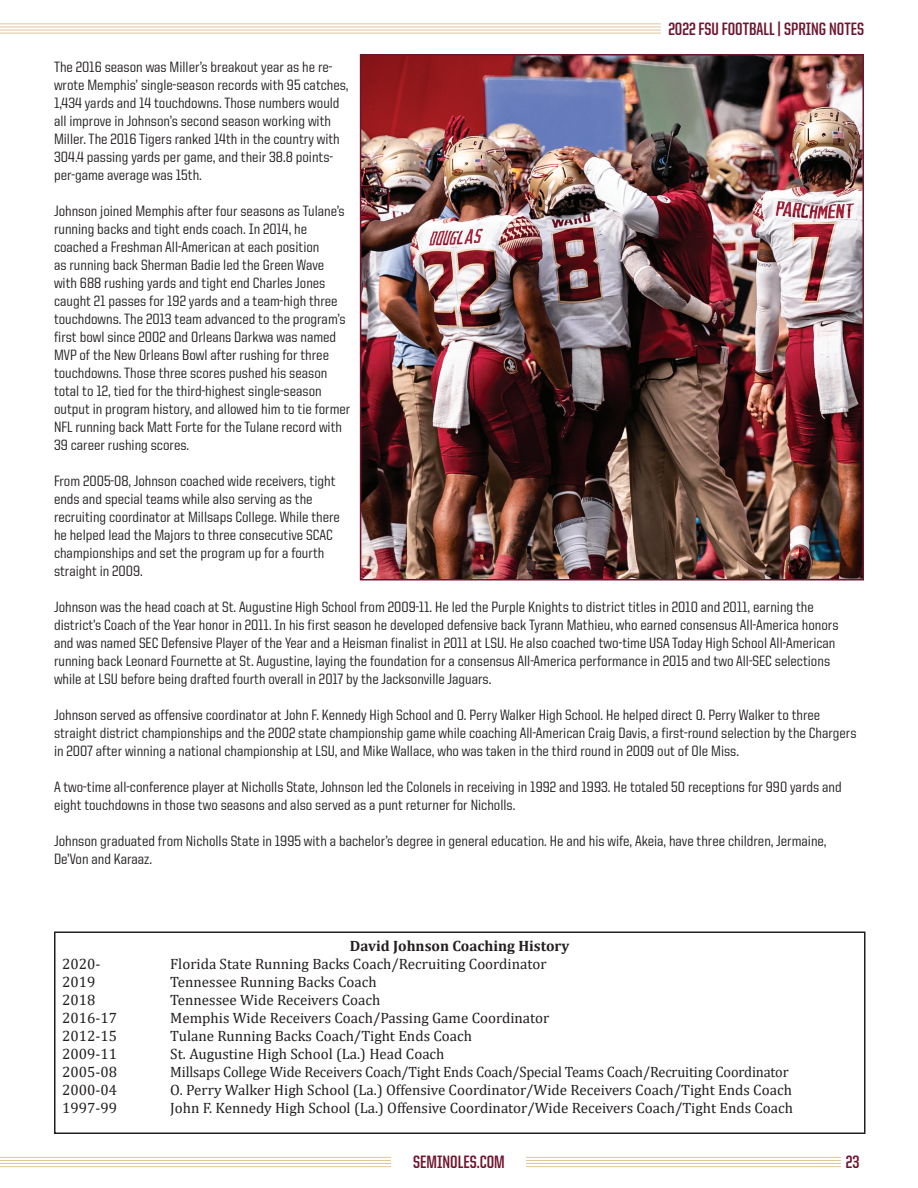
<style>
.page{position:relative;width:918px;height:1188px;background:#fff}
.page>*{position:absolute;margin:0;border:0;box-sizing:border-box;transform-origin:0 0}
.t1{font:700 18px "United Sans Cond";color:#6f1530}
.t2{font:500 15px/18px "United Sans Semi Cond";color:#231f20}
.t3{font:15px "Cambria";color:#231f20}
.t4{font:15px "Cambria";color:#231f20;scale:.96 1}
.t5{font:700 15px "Cambria";color:#231f20}
</style>
<div class="page">
<hr style="left:0;top:23px;width:850px;height:1px;background:#dfc79a">
<hr style="left:0;top:27px;width:850px;height:1px;background:#dfc79a">
<hr style="left:0;top:30px;width:850px;height:1px;background:#dfc79a">
<hr style="left:0;top:33px;width:850px;height:1px;background:#dfc79a">
<hr style="left:0;top:1157px;width:850px;height:1px;background:#dfc79a">
<hr style="left:0;top:1160px;width:850px;height:1px;background:#dfc79a">
<hr style="left:0;top:1163px;width:850px;height:1px;background:#dfc79a">
<hr style="left:0;top:1166px;width:850px;height:1px;background:#dfc79a">
<div style="left:662px;top:10px;width:202px;height:37px;background:#fff"></div>
<div style="left:841px;top:1134px;width:23px;height:54px;background:#fff"></div>
<div style="left:392px;top:1134px;width:134px;height:54px;background:#fff"></div>
<div style="left:54px;top:932px;width:812px;height:202px;border:2px solid #231f20"></div>
<img style="left:363px;top:57px;width:498px;height:520px">
<div style="left:360px;top:54px;width:504px;height:526px;border:2px solid #6f1530"></div>
<p class="t1" style="left:668px;top:20px;width:197px">2022 FSU FOOTBALL | SPRING NOTES</p>
<p class="t2" style="left:54px;top:58px;width:296px">The 2016 season was Miller’s breakout year as he re&shy;wrote Memphis’ single-season records with 95 catches, 1,434 yards and 14 touchdowns. Those numbers would all improve in Johnson’s second season working with Miller. The 2016 Tigers ranked 14th in the country with 304.4 passing yards per game, and their 38.8 points&shy;per-game average was 15th.</p>
<p class="t2" style="left:54px;top:202px;width:298px">Johnson joined Memphis after four seasons as Tulane’s running backs and tight ends coach. In 2014, he coached a Freshman All-American at each position<br>as running back Sherman Badie led the Green Wave with 688 rushing yards and tight end Charles Jones caught 21 passes for 192 yards and a team-high three touchdowns. The 2013 team advanced to the program’s first bowl since 2002 and Orleans Darkwa was named MVP of the New Orleans Bowl after rushing for three touchdowns. Those three scores pushed his season total to 12, tied for the third-highest single-season output in program history, and allowed him to tie former NFL running back Matt Forte for the Tulane record with 39 career rushing scores.</p>
<p class="t2" style="left:54px;top:472px;width:287px">From 2005-08, Johnson coached wide receivers, tight ends and special teams while also serving as the recruiting coordinator at Millsaps College. While there he helped lead the Majors to three consecutive SCAC championships and set the program up for a fourth straight in 2009.</p>
<p class="t2" style="left:54px;top:598px;width:786px">Johnson was the head coach at St. Augustine High School from 2009-11. He led the Purple Knights to district titles in 2010 and 2011, earning the district’s Coach of the Year honor in 2011. In his first season he developed defensive back Tyrann Mathieu, who earned consensus All-America honors and was named SEC Defensive Player of the Year and a Heisman finalist in 2011 at LSU. He also coached two-time USA Today High School All-American running back Leonard Fournette at St. Augustine, laying the foundation for a consensus All-America performance in 2015 and two All-SEC selections while at LSU before being drafted fourth overall in 2017 by the Jacksonville Jaguars.</p>
<p class="t2" style="left:54px;top:706px;width:804px">Johnson served as offensive coordinator at John F. Kennedy High School and O. Perry Walker High School. He helped direct O. Perry Walker to three straight district championships and the 2002 state championship game while coaching All-American Craig Davis, a first-round selection by the Chargers in 2007 after winning a national championship at LSU, and Mike Wallace, who was taken in the third round in 2009 out of Ole Miss.</p>
<p class="t2" style="left:54px;top:778px;width:789px">A two-time all-conference player at Nicholls State, Johnson led the Colonels in receiving in 1992 and 1993. He totaled 50 receptions for 990 yards and eight touchdowns in those two seasons and also served as a punt returner for Nicholls.</p>
<p class="t2" style="left:54px;top:832px;width:774px">Johnson graduated from Nicholls State in 1995 with a bachelor’s degree in general education. He and his wife, Akeia, have three children, Jermaine,<br>De’Von and Karaaz.</p>
<p class="t5" style="left:350px;top:936px;width:221px">David Johnson Coaching History</p>
<p class="t3" style="left:62px;top:955px;width:40px">2020-</p>
<p class="t3" style="left:170px;top:955px;width:378px">Florida State Running Backs Coach/Recruiting Coordinator</p>
<p class="t3" style="left:62px;top:973px;width:35px">2019</p>
<p class="t3" style="left:170px;top:973px;width:208px">Tennessee Running Backs Coach</p>
<p class="t3" style="left:62px;top:991px;width:35px">2018</p>
<p class="t3" style="left:170px;top:991px;width:212px">Tennessee Wide Receivers Coach</p>
<p class="t3" style="left:62px;top:1009px;width:56px">2016-17</p>
<p class="t3" style="left:170px;top:1009px;width:381px">Memphis Wide Receivers Coach/Passing Game Coordinator</p>
<p class="t3" style="left:62px;top:1027px;width:56px">2012-15</p>
<p class="t3" style="left:170px;top:1027px;width:303px">Tulane Running Backs Coach/Tight Ends Coach</p>
<p class="t3" style="left:62px;top:1045px;width:56px">2009-11</p>
<p class="t3" style="left:170px;top:1045px;width:276px">St. Augustine High School (La.) Head Coach</p>
<p class="t3" style="left:62px;top:1063px;width:56px">2005-08</p>
<p class="t4" style="left:170px;top:1063px;width:646px">Millsaps College Wide Receivers Coach/Tight Ends Coach/Special Teams Coach/Recruiting Coordinator</p>
<p class="t3" style="left:62px;top:1081px;width:56px">2000-04</p>
<p class="t3" style="left:170px;top:1081px;width:623px">O. Perry Walker High School (La.) Offensive Coordinator/Wide Receivers Coach/Tight Ends Coach</p>
<p class="t3" style="left:62px;top:1099px;width:56px">1997-99</p>
<p class="t3" style="left:170px;top:1099px;width:624px">John F. Kennedy High School (La.) Offensive Coordinator/Wide Receivers Coach/Tight Ends Coach</p>
<p class="t1" style="left:413px;top:1152px;width:93px">SEMINOLES.COM</p>
<p class="t1" style="left:846px;top:1152px;width:15px">23</p>
</div>
